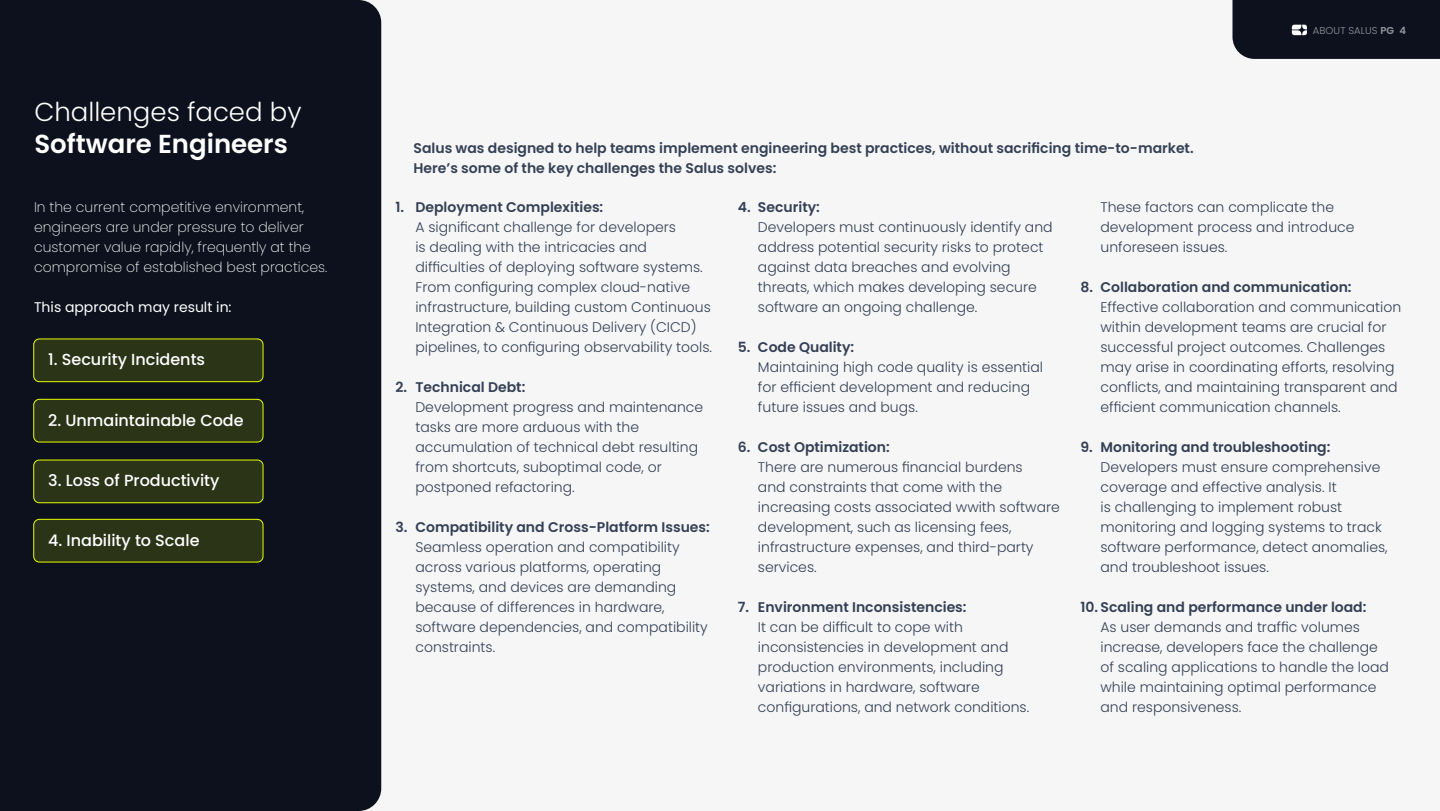
<style>
.page{position:relative;width:1440px;height:811px;background:#fff}
.page>*{position:absolute;margin:0;border:0;box-sizing:border-box;transform-origin:0 0}
.t1{font:300 26px "Poppins";color:#fff}
.t2{font:600 26px "Poppins";color:#fff}
.t3{font:500 16px "Poppins";color:#fff}
.t4{font:300 14px/20px "Poppins";color:#344054}
.t5{font:600 14px/20px "Poppins";color:#344054}
.t6{font:200 14px/20px "Poppins";color:#fff}
.t7{font:14px "Poppins";color:#fff}
.t8{font:300 10px "Poppins";letter-spacing:.01em;color:#94969c}
.s1{font-weight:600}
</style>
<div class="page">
<div style="left:0;top:0;width:381px;height:811px;background:#0c111d"></div>
<div style="left:34px;top:519px;width:229px;height:43px;background:#2c3418;border-radius:6px"></div>
<div style="left:33px;top:519px;width:230px;height:43px;border:1px solid #e5ff00;border-radius:6px"></div>
<div style="left:34px;top:460px;width:229px;height:43px;background:#2c3418;border-radius:6px"></div>
<div style="left:33px;top:460px;width:230px;height:43px;border:1px solid #e5ff00;border-radius:6px"></div>
<div style="left:34px;top:399px;width:229px;height:43px;background:#2c3418;border-radius:6px"></div>
<div style="left:33px;top:399px;width:230px;height:43px;border:1px solid #e5ff00;border-radius:6px"></div>
<div style="left:34px;top:339px;width:229px;height:43px;background:#2c3418;border-radius:6px"></div>
<div style="left:33px;top:339px;width:230px;height:43px;border:1px solid #e5ff00;border-radius:6px"></div>
<div style="left:1233px;top:0;width:207px;height:59px;background:#0c111d"></div>
<h1 class="t1" style="left:34px;top:97px;width:269px">Challenges faced by</h1>
<h1 class="t2" style="left:34px;top:129px;width:255px">Software Engineers</h1>
<p class="t6" style="left:34px;top:197px;width:295px">In the current competitive environment, engineers are under pressure to deliver customer value rapidly, frequently at the compromise of established best practices.</p>
<p class="t7" style="left:34px;top:299px;width:199px">This approach may result in:</p>
<p class="t3" style="left:48px;top:350px;width:158px">1. Security Incidents</p>
<p class="t3" style="left:48px;top:411px;width:197px">2. Unmaintainable Code</p>
<p class="t3" style="left:48px;top:471px;width:173px">3. Loss of Productivity</p>
<p class="t3" style="left:48px;top:531px;width:153px">4. Inability to Scale</p>
<p class="t5" style="left:414px;top:138px;width:782px">Salus was designed to help teams implement engineering best practices, without sacrificing time-to-market.<br>Here’s some of the key challenges the Salus solves:</p>
<p class="t8" style="left:1313px;top:25px;width:95px">ABOUT SALUS <span class="s1">PG 4</span></p>
<p class="t5" style="left:395px;top:197px;width:209px">1. Deployment Complexities:</p>
<p class="t4" style="left:415px;top:217px;width:298px">A significant challenge for developers<br>is dealing with the intricacies and difficulties of deploying software systems.<br>From configuring complex cloud-native infrastructure, building custom Continuous Integration &amp; Continuous Delivery (CICD) pipelines, to configuring observability tools.</p>
<p class="t5" style="left:395px;top:377px;width:131px">2. Technical Debt:</p>
<p class="t4" style="left:415px;top:397px;width:289px">Development progress and maintenance tasks are more arduous with the accumulation of technical debt resulting from shortcuts, suboptimal code, or postponed refactoring.</p>
<p class="t5" style="left:395px;top:517px;width:316px">3. Compatibility and Cross-Platform Issues:</p>
<p class="t4" style="left:415px;top:537px;width:294px">Seamless operation and compatibility across various platforms, operating systems, and devices are demanding because of differences in hardware, software dependencies, and compatibility constraints.</p>
<p class="t5" style="left:738px;top:197px;width:83px">4. Security:</p>
<p class="t4" style="left:758px;top:217px;width:296px">Developers must continuously identify and address potential security risks to protect against data breaches and evolving threats, which makes developing secure software an ongoing challenge.</p>
<p class="t5" style="left:738px;top:337px;width:118px">5. Code Quality:</p>
<p class="t4" style="left:758px;top:357px;width:287px">Maintaining high code quality is essential for efficient development and reducing future issues and bugs.</p>
<p class="t5" style="left:738px;top:437px;width:153px">6. Cost Optimization:</p>
<p class="t4" style="left:758px;top:457px;width:303px">There are numerous financial burdens<br>and constraints that come with the increasing costs associated wwith software development, such as licensing fees, infrastructure expenses, and third-party services.</p>
<p class="t5" style="left:738px;top:597px;width:230px">7. Environment Inconsistencies:</p>
<p class="t4" style="left:758px;top:617px;width:273px">It can be difficult to cope with inconsistencies in development and production environments, including variations in hardware, software configurations, and network conditions.</p>
<p class="t4" style="left:1100px;top:197px;width:256px">These factors can complicate the development process and introduce unforeseen issues.</p>
<p class="t5" style="left:1080px;top:277px;width:273px">8. Collaboration and communication:</p>
<p class="t4" style="left:1100px;top:297px;width:302px">Effective collaboration and communication within development teams are crucial for successful project outcomes. Challenges may arise in coordinating efforts, resolving conflicts, and maintaining transparent and efficient communication channels.</p>
<p class="t5" style="left:1080px;top:437px;width:252px">9. Monitoring and troubleshooting:</p>
<p class="t4" style="left:1100px;top:457px;width:289px">Developers must ensure comprehensive coverage and effective analysis. It<br>is challenging to implement robust monitoring and logging systems to track software performance, detect anomalies, and troubleshoot issues.</p>
<p class="t5" style="left:1080px;top:597px;width:288px">10. Scaling and performance under load:</p>
<p class="t4" style="left:1100px;top:617px;width:290px">As user demands and traffic volumes increase, developers face the challenge of scaling applications to handle the load while maintaining optimal performance and responsiveness.</p>
</div>
